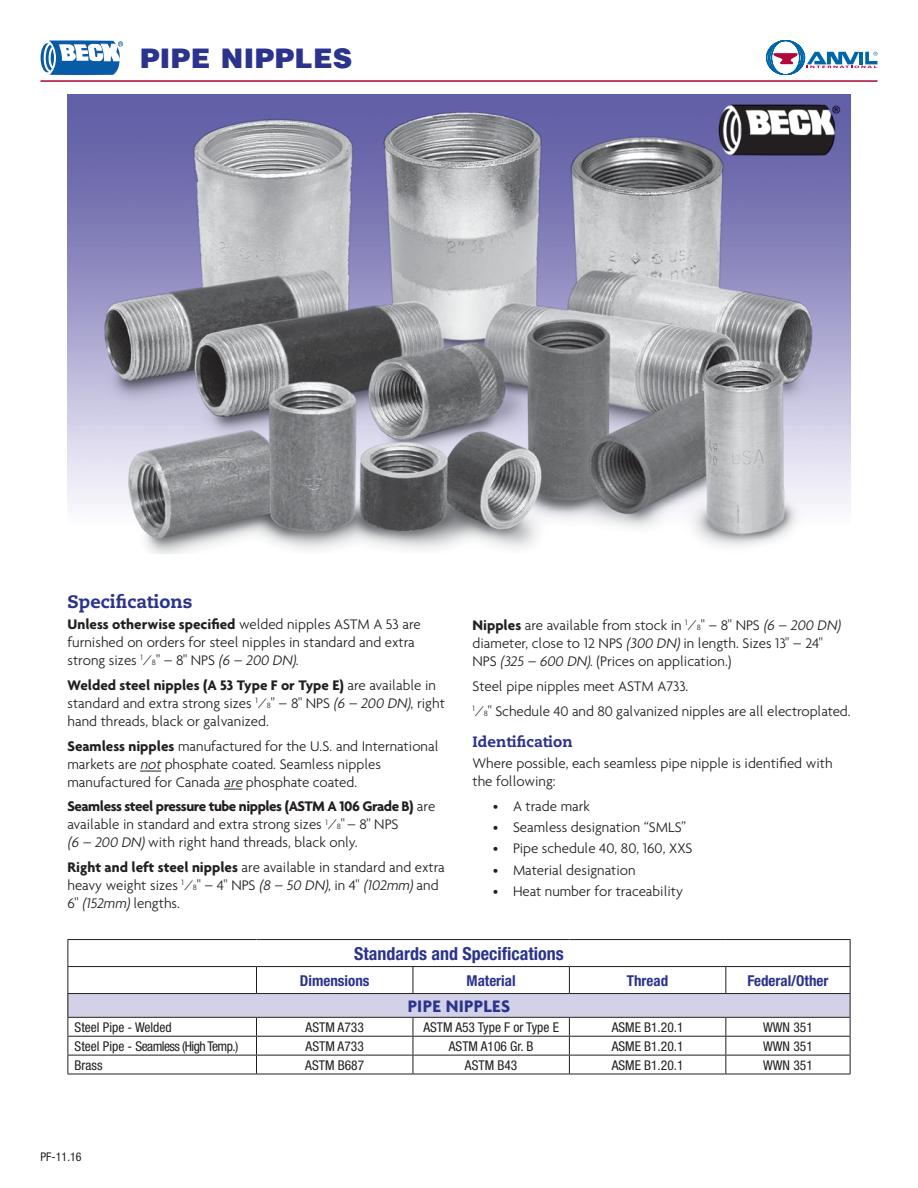
<style>
.page{position:relative;width:918px;height:1188px;background:#fff}
.page>*{position:absolute;margin:0;border:0;box-sizing:border-box;transform-origin:0 0}
.t1{font:900 27px "Helvetica";letter-spacing:.015em;color:#2b338d}
.t2{font:700 condensed 18px "Helvetica Neue";color:#2b338d}
.t3{font:800 18px "Caecilia";color:#2b338d}
.t4{font:700 18px "Agenda";letter-spacing:.02em;color:#2b338d}
.t5{font:300 15px/18px "Agenda";color:#231f20}
.t6{font:700 condensed 15px "Helvetica Neue";color:#2b338d}
.t7{font:800 15px "Caecilia";color:#2b338d}
.t8{font:condensed 13.5px "Helvetica Neue";color:#231f20}
.t9{font:condensed 13.5px "Helvetica Neue";letter-spacing:-.04em;color:#231f20}
.t10{font:condensed 12px "Helvetica Neue";color:#231f20}
.s1{font-weight:700}
.s2{font-size:8.25px}
.s3{font-style:italic}
</style>
<div class="page">
<hr style="left:40px;top:80px;width:838px;height:2px;background:#a90533">
<svg style="left:766px;top:40px;width:112px;height:35px"></svg>
<svg style="left:40px;top:41px;width:16px;height:34px"></svg>
<div style="left:41px;top:43px;width:13px;height:29px;background:#085ba6;border-radius:50%"></div>
<svg style="left:42px;top:40px;width:81px;height:35px"></svg>
<img style="left:68px;top:94px;width:782px;height:460px">
<div style="left:68px;top:994px;width:782px;height:23px;background:#d2d1e8"></div>
<hr style="left:68px;top:939px;width:188px;height:1px;background:#231f20">
<hr style="left:256px;top:939px;width:157px;height:1px;background:#231f20">
<hr style="left:413px;top:939px;width:156px;height:1px;background:#231f20">
<hr style="left:569px;top:939px;width:157px;height:1px;background:#231f20">
<hr style="left:726px;top:939px;width:124px;height:1px;background:#231f20">
<hr style="left:68px;top:966px;width:188px;height:1px;background:#231f20">
<hr style="left:256px;top:966px;width:157px;height:1px;background:#231f20">
<svg style="left:256px;top:967px;width:1px;height:26px"></svg>
<hr style="left:413px;top:966px;width:156px;height:1px;background:#231f20">
<svg style="left:413px;top:967px;width:1px;height:26px"></svg>
<hr style="left:569px;top:966px;width:157px;height:1px;background:#231f20">
<svg style="left:569px;top:967px;width:1px;height:26px"></svg>
<hr style="left:726px;top:966px;width:124px;height:1px;background:#231f20">
<svg style="left:725px;top:967px;width:1px;height:26px"></svg>
<hr style="left:68px;top:993px;width:188px;height:1px;background:#231f20">
<hr style="left:256px;top:993px;width:157px;height:1px;background:#231f20">
<hr style="left:413px;top:993px;width:156px;height:1px;background:#231f20">
<hr style="left:569px;top:993px;width:157px;height:1px;background:#231f20">
<hr style="left:726px;top:993px;width:124px;height:1px;background:#231f20">
<hr style="left:68px;top:1017px;width:188px;height:1px;background:#231f20">
<hr style="left:256px;top:1017px;width:157px;height:1px;background:#231f20">
<hr style="left:413px;top:1017px;width:156px;height:1px;background:#231f20">
<hr style="left:569px;top:1017px;width:157px;height:1px;background:#231f20">
<hr style="left:726px;top:1017px;width:124px;height:1px;background:#231f20">
<hr style="left:68px;top:1036px;width:188px;height:1px;background:#231f20">
<hr style="left:256px;top:1036px;width:157px;height:1px;background:#231f20">
<hr style="left:413px;top:1036px;width:156px;height:1px;background:#231f20">
<hr style="left:569px;top:1036px;width:157px;height:1px;background:#231f20">
<hr style="left:726px;top:1036px;width:124px;height:1px;background:#231f20">
<hr style="left:68px;top:1055px;width:188px;height:1px;background:#231f20">
<svg style="left:68px;top:940px;width:1px;height:134px"></svg>
<hr style="left:256px;top:1055px;width:157px;height:1px;background:#231f20">
<svg style="left:256px;top:1018px;width:1px;height:56px"></svg>
<hr style="left:413px;top:1055px;width:156px;height:1px;background:#231f20">
<svg style="left:413px;top:1018px;width:1px;height:56px"></svg>
<hr style="left:569px;top:1055px;width:157px;height:1px;background:#231f20">
<svg style="left:569px;top:1018px;width:1px;height:56px"></svg>
<hr style="left:726px;top:1055px;width:124px;height:1px;background:#231f20">
<svg style="left:725px;top:1018px;width:1px;height:56px"></svg>
<svg style="left:850px;top:940px;width:1px;height:134px"></svg>
<hr style="left:68px;top:1074px;width:188px;height:1px;background:#231f20">
<hr style="left:256px;top:1074px;width:157px;height:1px;background:#231f20">
<hr style="left:413px;top:1074px;width:156px;height:1px;background:#231f20">
<hr style="left:569px;top:1074px;width:157px;height:1px;background:#231f20">
<hr style="left:726px;top:1074px;width:124px;height:1px;background:#231f20">
<svg style="left:140px;top:771px;width:21px;height:1px"></svg>
<svg style="left:224px;top:789px;width:18px;height:1px"></svg>
<h1 class="t1" style="left:140px;top:40px;width:214px">PIPE NIPPLES</h1>
<p class="t3" style="left:68px;top:591px;width:126px">Specifications</p>
<p class="t5" style="left:68px;top:615px;width:355px"><span class="s1">Unless otherwise specified</span> welded nipples ASTM A 53 are furnished on orders for steel nipples in standard and extra strong sizes <sup>1</sup>⁄<span class="s2">8</span>" – 8" NPS <span class="s3">(6 – 200 DN)</span>.</p>
<p class="t5" style="left:67px;top:676px;width:379px"><span class="s1">Welded steel nipples (A 53 Type F or Type E)</span> are available in standard and extra strong sizes <sup>1</sup>⁄<span class="s2">8</span>" – 8" NPS <span class="s3">(6 – 200 DN)</span>, right hand threads, black or galvanized.</p>
<p class="t5" style="left:67px;top:737px;width:373px"><span class="s1">Seamless nipples</span> manufactured for the U.S. and International markets are <span class="s3">not</span>phosphate coated. Seamless nipples manufactured for Canada <span class="s3">are</span> phosphate coated.</p>
<p class="t5" style="left:67px;top:797px;width:369px"><span class="s1">Seamless steel pressure tube nipples (ASTM A 106 Grade B)</span> are available in standard and extra strong sizes <sup>1</sup>⁄<span class="s2">8</span>"– 8" NPS<br><span class="s3">(6 – 200 DN)</span>with right hand threads, black only.</p>
<p class="t5" style="left:67px;top:858px;width:379px"><span class="s1">Right and left steel nipples</span> are available in standard and extra heavy weight sizes <sup>1</sup>⁄<span class="s2">8</span>" – 4" NPS <span class="s3">(8 – 50 DN)</span>, in 4" <span class="s3">(102mm)</span>and<br>6" <span class="s3">(152mm)</span>lengths.</p>
<p class="t5" style="left:472px;top:616px;width:373px"><span class="s1">Nipples</span> are available from stock in <sup>1</sup>⁄<span class="s2">8</span>" – 8" NPS <span class="s3">(6 – 200 DN) </span>diameter, close to 12 NPS <span class="s3">(300 DN)</span>in length. Sizes 13" – 24"<br>NPS <span class="s3">(325 – 600 DN)</span>. (Prices on application.)</p>
<p class="t5" style="left:472px;top:674px;width:380px;line-height:24.8px">Steel pipe nipples meet ASTM A733.<br><sup>1</sup>⁄<span class="s2">8</span>" Schedule 40 and 80 galvanized nipples are all electroplated.</p>
<p class="t7" style="left:472px;top:733px;width:102px">Identification</p>
<p class="t5" style="left:472px;top:754px;width:362px">Where possible, each seamless pipe nipple is identified with the following:</p>
<p class="t5" style="left:493px;top:797px;width:99px">• A trade mark</p>
<p class="t5" style="left:493px;top:818px;width:195px">• Seamless designation “SMLS”</p>
<p class="t5" style="left:493px;top:839px;width:201px">• Pipe schedule 40, 80, 160, XXS</p>
<p class="t5" style="left:493px;top:861px;width:144px">• Material designation</p>
<p class="t5" style="left:493px;top:882px;width:192px">• Heat number for traceability</p>
<p class="t2" style="left:354px;top:943px;width:211px">Standards and Specifications</p>
<p class="t6" style="left:300px;top:971px;width:71px">Dimensions</p>
<p class="t6" style="left:467px;top:971px;width:51px">Material</p>
<p class="t6" style="left:627px;top:971px;width:43px">Thread</p>
<p class="t6" style="left:747px;top:971px;width:83px">Federal/Other</p>
<p class="t4" style="left:408px;top:995px;width:104px">PIPE NIPPLES</p>
<p class="t8" style="left:75px;top:1020px;width:99px">Steel Pipe - Welded</p>
<p class="t8" style="left:306px;top:1020px;width:60px">ASTM A733</p>
<p class="t8" style="left:423px;top:1020px;width:137px">ASTM A53 Type F or Type E</p>
<p class="t8" style="left:612px;top:1020px;width:73px">ASME B1.20.1</p>
<p class="t8" style="left:763px;top:1020px;width:51px">WWN 351</p>
<p class="t9" style="left:75px;top:1038px;width:165px">Steel Pipe - Seamless (High Temp.)</p>
<p class="t8" style="left:306px;top:1038px;width:60px">ASTM A733</p>
<p class="t8" style="left:449px;top:1038px;width:86px">ASTM A106 Gr. B</p>
<p class="t8" style="left:612px;top:1038px;width:73px">ASME B1.20.1</p>
<p class="t8" style="left:763px;top:1038px;width:51px">WWN 351</p>
<p class="t8" style="left:75px;top:1057px;width:29px">Brass</p>
<p class="t8" style="left:305px;top:1057px;width:60px">ASTM B687</p>
<p class="t8" style="left:465px;top:1057px;width:54px">ASTM B43</p>
<p class="t8" style="left:612px;top:1057px;width:73px">ASME B1.20.1</p>
<p class="t8" style="left:763px;top:1057px;width:51px">WWN 351</p>
<p class="t10" style="left:40px;top:1150px;width:43px">PF-11.16</p>
</div>
